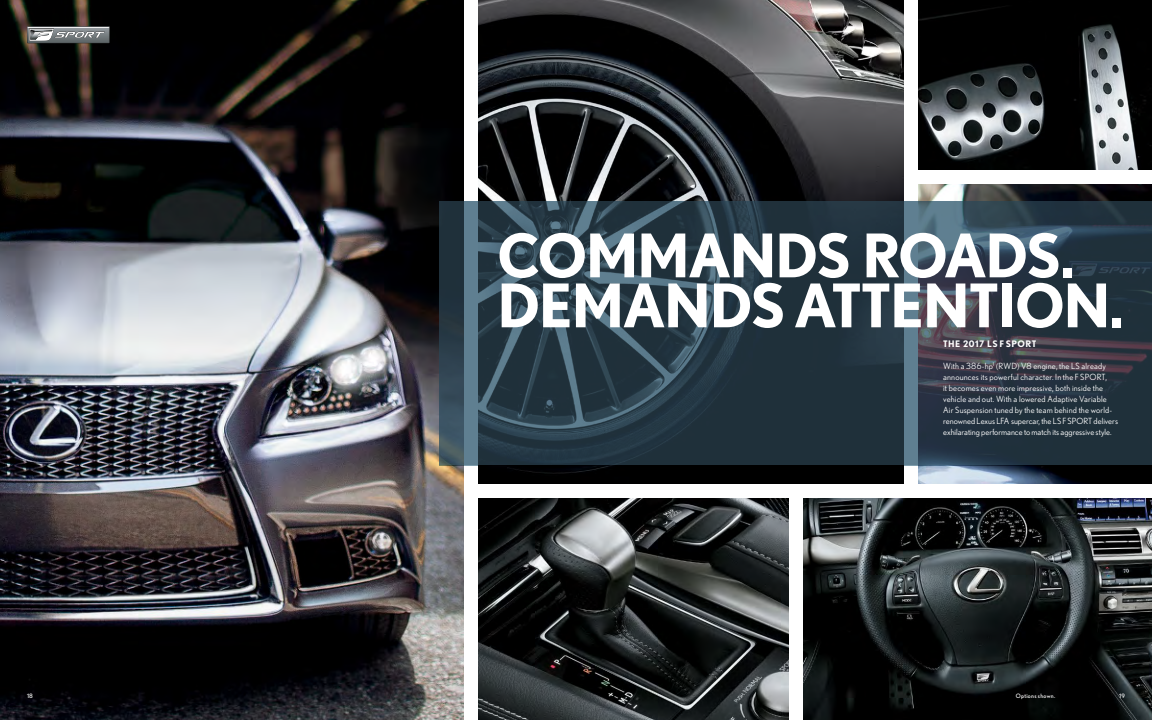
<style>
.page{position:relative;width:1152px;height:720px;background:#fff}
.page>*{position:absolute;margin:0;border:0;box-sizing:border-box;transform-origin:0 0}
.Headlines-bold{font:700 60px "Nobel";letter-spacing:-.025em;color:#fff}
._1c__Caption_Headlin{font:700 9px "Nobel";letter-spacing:.055em;color:#fff}
._1d__Body_copy{font:8.5px/11px "Nobel";letter-spacing:.015em;color:#fff}
.t1{font:6px "Nobel";letter-spacing:.05em;color:#fff}
.s1{font-size:8px}
</style>
<div class="page">
<img style="left:478px;top:0;width:426px;height:484px">
<img style="left:478px;top:498px;width:311px;height:222px">
<img style="left:0;top:0;width:464px;height:720px">
<img style="left:918px;top:0;width:234px;height:170px">
<img style="left:918px;top:184px;width:234px;height:300px">
<svg style="left:27px;top:26px;width:83px;height:17px"></svg>
<img style="left:803px;top:498px;width:349px;height:222px">
<svg style="left:439px;top:201px;width:713px;height:265px;background:#2b3d49"></svg>
<p class="Headlines-bold" style="left:497px;top:220px;width:579px">COMMANDS ROADS.</p>
<p class="Headlines-bold" style="left:497px;top:270px;width:628px">DEMANDS ATTENTION.</p>
<p class="_1c__Caption_Headlin" style="left:943px;top:339px;width:95px">THE 2017 LS F SPORT</p>
<p class="_1d__Body_copy" style="left:943px;top:361px;width:164px">With a 386-hp<sup>1</sup> <span class="s1">(</span>RWD<span class="s1">)</span> V8 engine, the LS already</p>
<p class="_1d__Body_copy" style="left:943px;top:372px;width:176px">announces its powerful character. In the F SPORT,<br>it becomes even more impressive, both inside the vehicle and out. With a lowered Adaptive Variable Air Suspension tuned by the team behind the world&shy;renowned Lexus LFA supercar, the LS F SPORT delivers exhilarating performance to match its aggressive style.</p>
<p class="t1" style="left:27px;top:692px;width:7px">18</p>
<p class="t1" style="left:1016px;top:692px;width:41px">Options shown.</p>
<p class="t1" style="left:1119px;top:692px;width:7px">19</p>
</div>
